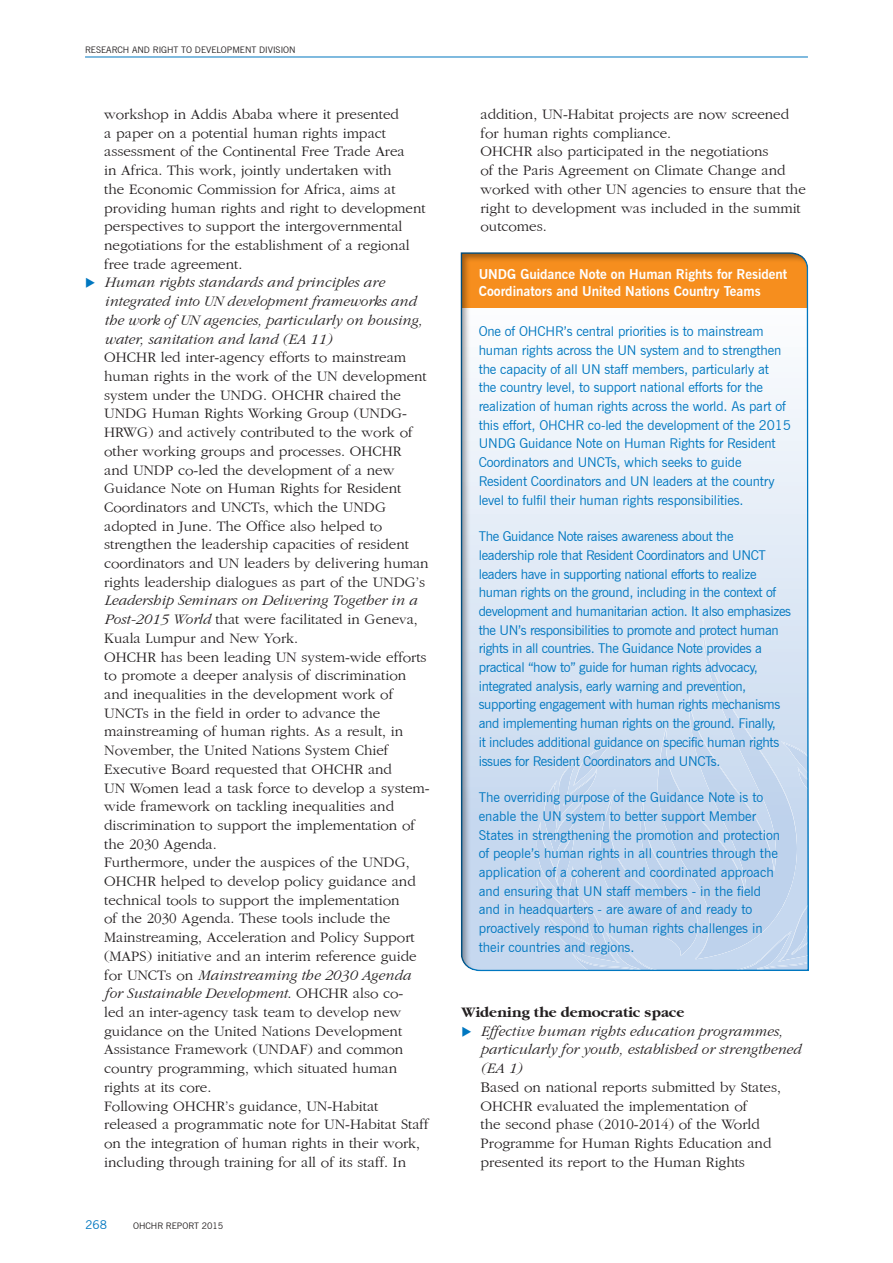
<style>
.page{position:relative;width:893px;height:1263px;background:#fff}
.page>*{position:absolute;margin:0;border:0;box-sizing:border-box;transform-origin:0 0}
.t1{font:15px/18.8px "Gatineau Plain";color:#231f20}
.t2{font:italic 15px/18.8px "Gatineau";color:#231f20}
.t3{font:700 15px "Gatineau";color:#231f20}
.t4{font:13.5px/18.8px "News Gothic BT";letter-spacing:-.01em;color:#0077c0}
.t5{font:700 13.5px/16.8px "News Gothic BT";color:#fff}
.t6{font:12px "News Gothic BT";color:#0077c0}
.t7{font:9px "News Gothic BT";color:#231f20}
.s1{color:#0077c0}
.s2{font-family:"Gatineau";font-style:italic}
.s3{font-family:"Gatineau Plain";font-style:normal}
</style>
<div class="page">
<hr style="left:85px;top:57px;width:723px;height:1px;background:#0077c0">
<div style="left:460px;top:252px;width:349px;height:722px;background:#231f20;opacity:.4"></div>
<p class="t7" style="left:85px;top:44px;width:212px">RESEARCH AND RIGHT TO DEVELOPMENT DIVISION</p>
<p class="t1" style="left:104px;top:105px;width:323px">workshop in Addis Ababa where it presented<br>a paper on a potential human rights impact assessment of the Continental Free Trade Area<br>in Africa. This work, jointly undertaken with<br>the Economic Commission for Africa, aims at providing human rights and right to development perspectives to support the intergovernmental negotiations for the establishment of a regional free trade agreement.</p>
<p class="t2" style="left:104px;top:274px;width:319px;text-indent:-19px"><span class="s1">◆</span> Human rights standards and principles are integrated into UN development frameworks and the work of UN agencies, particularly on housing, water, sanitation and land (EA 11)</p>
<p class="t1" style="left:104px;top:348px;width:326px">OHCHR led inter-agency efforts to mainstream human rights in the work of the UN development system under the UNDG. OHCHR chaired the UNDG Human Rights Working Group (UNDG-HRWG) and actively contributed to the work of other working groups and processes. OHCHR and UNDP co-led the development of a new Guidance Note on Human Rights for Resident Coordinators and UNCTs, which the UNDG adopted in June. The Office also helped to strengthen the leadership capacities of resident coordinators and UN leaders by delivering human rights leadership dialogues as part of the UNDG’s</p>
<p class="t2" style="left:104px;top:592px;width:314px">Leadership Seminars on Delivering Together in a</p>
<p class="t1" style="left:104px;top:610px;width:327px"><span class="s2">Post-2015 World</span> that were facilitated in Geneva, Kuala Lumpur and New York.<br>OHCHR has been leading UN system-wide efforts to promote a deeper analysis of discrimination and inequalities in the development work of UNCTs in the field in order to advance the mainstreaming of human rights. As a result, in November, the United Nations System Chief Executive Board requested that OHCHR and<br>UN Women lead a task force to develop a system&shy;wide framework on tackling inequalities and discrimination to support the implementation of the 2030 Agenda.<br>Furthermore, under the auspices of the UNDG, OHCHR helped to develop policy guidance and technical tools to support the implementation<br>of the 2030 Agenda. These tools include the Mainstreaming, Acceleration and Policy Support (MAPS) initiative and an interim reference guide</p>
<p class="t2" style="left:104px;top:966px;width:308px"><span class="s3">for UNCTs on</span> Mainstreaming the 2030 Agenda for Sustainable Development<span class="s3">. OHCHR also co-</span></p>
<p class="t1" style="left:104px;top:1003px;width:326px">led an inter-agency task team to develop new guidance on the United Nations Development Assistance Framework (UNDAF) and common country programming, which situated human rights at its core.<br>Following OHCHR’s guidance, UN-Habitat released a programmatic note for UN-Habitat Staff on the integration of human rights in their work, including through training for all of its staff. In</p>
<p class="t6" style="left:85px;top:1217px;width:23px">268</p>
<p class="t7" style="left:133px;top:1220px;width:92px">OHCHR REPORT 2015</p>
<p class="t1" style="left:480px;top:105px;width:327px">addition, UN-Habitat projects are now screened for human rights compliance.<br>OHCHR also participated in the negotiations<br>of the Paris Agreement on Climate Change and worked with other UN agencies to ensure that the right to development was included in the summit outcomes.</p>
<p class="t5" style="left:479px;top:266px;width:310px">UNDG Guidance Note on Human Rights for Resident<br>Coordinators and United Nations Country Teams</p>
<p class="t4" style="left:479px;top:322px;width:314px">One of OHCHR’s central priorities is to mainstream human rights across the UN system and to strengthen the capacity of all UN staff members, particularly at<br>the country level, to support national efforts for the realization of human rights across the world. As part of this effort, OHCHR co-led the development of the 2015<br>UNDG Guidance Note on Human Rights for Resident Coordinators and UNCTs, which seeks to guide Resident Coordinators and UN leaders at the country level to fulfil their human rights responsibilities.</p>
<p class="t4" style="left:479px;top:527px;width:314px">The Guidance Note raises awareness about the leadership role that Resident Coordinators and UNCT leaders have in supporting national efforts to realize human rights on the ground, including in the context of development and humanitarian action. It also emphasizes the UN’s responsibilities to promote and protect human rights in all countries. The Guidance Note provides a practical “how to” guide for human rights advocacy, integrated analysis, early warning and prevention, supporting engagement with human rights mechanisms and implementing human rights on the ground. Finally,<br>it includes additional guidance on specific human rights issues for Resident Coordinators and UNCTs.</p>
<p class="t4" style="left:479px;top:788px;width:303px">The overriding purpose of the Guidance Note is to enable the UN system to better support Member States in strengthening the promotion and protection of people’s human rights in all countries through the application of a coherent and coordinated approach and ensuring that UN staff members - in the field and in headquarters - are aware of and ready to proactively respond to human rights challenges in their countries and regions.</p>
<p class="t3" style="left:461px;top:1004px;width:224px">Widening the democratic space</p>
<p class="t2" style="left:480px;top:1022px;width:322px;text-indent:-19px"><span class="s1">◆</span> Effective human rights education programmes, particularly for youth, established or strengthened (EA 1)</p>
<p class="t1" style="left:480px;top:1078px;width:302px">Based on national reports submitted by States, OHCHR evaluated the implementation of<br>the second phase (2010-2014) of the World Programme for Human Rights Education and presented its report to the Human Rights</p>
</div>
